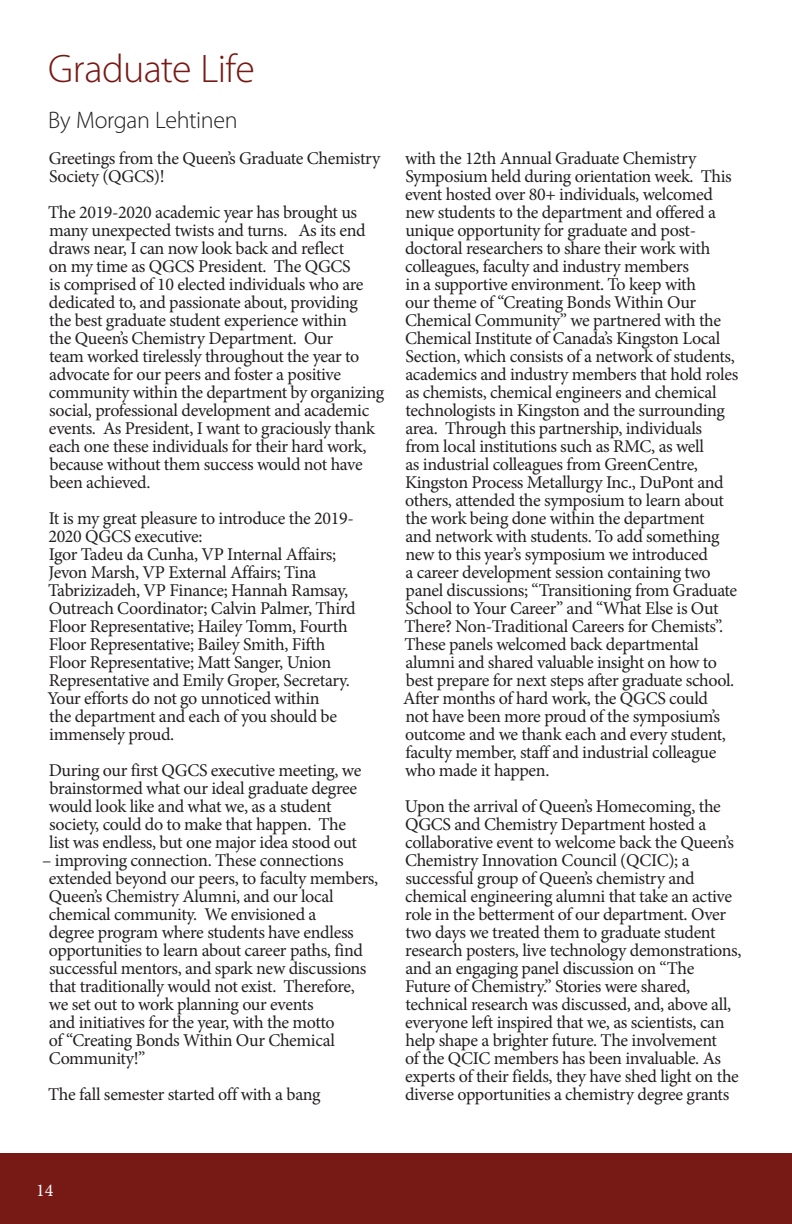
<style>
.page{position:relative;width:792px;height:1224px;background:#fff}
.page>*{position:absolute;margin:0;border:0;box-sizing:border-box;transform-origin:0 0}
.t1{font:300 40px "Myriad Pro";letter-spacing:-.015em;color:#771914}
.t2{font:300 24px "Myriad Pro";letter-spacing:-.015em;color:#231f20}
.Paragraph_Style_1_co{font:18px/18px "Minion Pro";letter-spacing:-.02em;color:#231f20}
.t3{font:18px "Minion Pro";color:#fff}
</style>
<div class="page">
<div style="left:0;top:1153px;width:792px;height:71px;background:#771a15"></div>
<p class="t1" style="left:48px;top:47px;width:208px">Graduate Life</p>
<p class="t2" style="left:48px;top:107px;width:191px">By Morgan Lehtinen</p>
<p class="Paragraph_Style_1_co" style="left:49px;top:150px;width:333px">Greetings from the Queen’s Graduate Chemistry<br>Society (QGCS)!</p>
<p class="Paragraph_Style_1_co" style="left:48px;top:204px;width:337px">The 2019-2020 academic year has brought us many unexpected twists and turns. As its end draws near, I can now look back and reflect<br>on my time as QGCS President. The QGCS<br>is comprised of 10 elected individuals who are dedicated to, and passionate about, providing<br>the best graduate student experience within<br>the Queen’s Chemistry Department. Our<br>team worked tirelessly throughout the year to advocate for our peers and foster a positive community within the department by organizing social, professional development and academic events. As President, I want to graciously thank each one these individuals for their hard work, because without them success would not have been achieved.</p>
<p class="Paragraph_Style_1_co" style="left:48px;top:510px;width:307px">It is my great pleasure to introduce the 2019-<br>2020 QGCS executive:</p>
<p class="Paragraph_Style_1_co" style="left:48px;top:546px;width:310px">Igor Tadeu da Cunha, VP Internal Affairs; Jevon Marsh, VP External Affairs; Tina Tabrizizadeh, VP Finance; Hannah Ramsay, Outreach Coordinator; Calvin Palmer, Third Floor Representative; Hailey Tomm, Fourth Floor Representative; Bailey Smith, Fifth Floor Representative; Matt Sanger, Union Representative and Emily Groper, Secretary.<br>Your efforts do not go unnoticed within<br>the department and each of you should be immensely proud.</p>
<p class="Paragraph_Style_1_co" style="left:49px;top:762px;width:314px">During our first QGCS executive meeting, we brainstormed what our ideal graduate degree would look like and what we, as a student society, could do to make that happen. The list was endless, but one major idea stood out</p>
<p class="Paragraph_Style_1_co" style="left:49px;top:852px;width:331px;text-indent:-7px">– improving connection. These connections extended beyond our peers, to faculty members, Queen’s Chemistry Alumni, and our local chemical community. We envisioned a<br>degree program where students have endless opportunities to learn about career paths, find successful mentors, and spark new discussions that traditionally would not exist. Therefore, we set out to work planning our events<br>and initiatives for the year, with the motto<br>of “Creating Bonds Within Our Chemical Community!”</p>
<p class="Paragraph_Style_1_co" style="left:48px;top:1086px;width:274px">The fall semester started off with a bang</p>
<p class="Paragraph_Style_1_co" style="left:403px;top:150px;width:337px">with the 12th Annual Graduate Chemistry Symposium held during orientation week. This event hosted over 80+ individuals, welcomed new students to the department and offered a unique opportunity for graduate and post&shy;doctoral researchers to share their work with colleagues, faculty and industry members<br>in a supportive environment. To keep with<br>our theme of “Creating Bonds Within Our Chemical Community” we partnered with the Chemical Institute of Canada’s Kingston Local Section, which consists of a network of students, academics and industry members that hold roles as chemists, chemical engineers and chemical technologists in Kingston and the surrounding area. Through this partnership, individuals from local institutions such as RMC, as well<br>as industrial colleagues from GreenCentre, Kingston Process Metallurgy Inc., DuPont and others, attended the symposium to learn about the work being done within the department<br>and network with students. To add something new to this year’s symposium we introduced<br>a career development session containing two panel discussions; “Transitioning from Graduate School to Your Career” and “What Else is Out There? Non-Traditional Careers for Chemists”.<br>These panels welcomed back departmental alumni and shared valuable insight on how to best prepare for next steps after graduate school.<br>After months of hard work, the QGCS could<br>not have been more proud of the symposium’s outcome and we thank each and every student, faculty member, staff and industrial colleague who made it happen.</p>
<p class="Paragraph_Style_1_co" style="left:405px;top:798px;width:338px">Upon the arrival of Queen’s Homecoming, the QGCS and Chemistry Department hosted a collaborative event to welcome back the Queen’s Chemistry Innovation Council (QCIC); a successful group of Queen’s chemistry and chemical engineering alumni that take an active role in the betterment of our department. Over two days we treated them to graduate student research posters, live technology demonstrations, and an engaging panel discussion on “The Future of Chemistry.” Stories were shared, technical research was discussed, and, above all, everyone left inspired that we, as scientists, can help shape a brighter future. The involvement<br>of the QCIC members has been invaluable. As experts of their fields, they have shed light on the diverse opportunities a chemistry degree grants</p>
<p class="t3" style="left:36px;top:1178px;width:19px">14</p>
</div>
